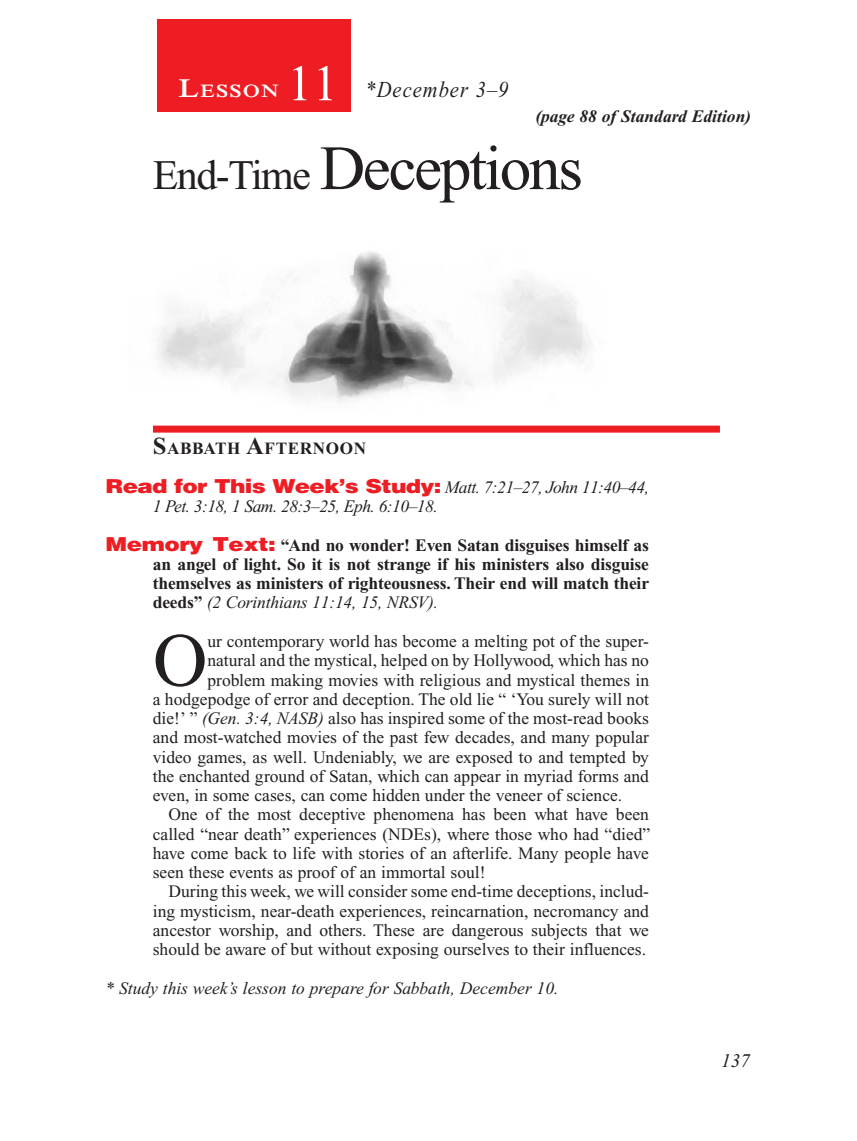
<style>
.page{position:relative;width:857px;height:1141px;background:#fff}
.page>*{position:absolute;margin:0;border:0;box-sizing:border-box;transform-origin:0 0}
.Body_Drop_Cap{font:75.6px "Times New Roman PS Std";color:#231f20}
.Lesson_Head_SA{font:63px "Times New Roman PS Std";color:#231f20}
.Lesson_Number{font:50.75px "Times New Roman PS Std";color:#fff}
.Lesson_Dates{font:italic 22.75px "Times New Roman PS Std";letter-spacing:.05em;color:#231f20;scale:.9 1}
.PageNumbers{font:italic 19.25px "Times New Roman PS Std";color:#231f20}
.Lesson_Start_Head{font:600 18.38px "Times NRMT Std";letter-spacing:.07em;color:#fff;scale:1.1 1}
.Body_Drop_Cap-2{font:17.5px "Times New Roman PS Std";color:#231f20}
.Body{font:17.5px/19.2px "Times New Roman PS Std";color:#231f20;text-align:justify}
.Question{font:700 17.5px/19.2px "Times New Roman PS Std";letter-spacing:-.01em;color:#231f20;text-align:justify}
.Question-2{font:italic 17.5px/19.2px "Times New Roman PS Std";letter-spacing:-.03em;color:#231f20}
.Question-3{font:italic 17.5px "Times New Roman PS Std";color:#231f20}
.Page_from_SE{font:italic 700 17.5px "Times New Roman PS Std";color:#231f20}
.Sabbath_Afternoon_He{font:700 17.15px "Times New Roman PS Std";letter-spacing:.035em;color:#231f20}
.s1{font-size:26.25px}
.s2{font-size:42px}
.s3{font-size:24.5px}
.s4{font-family:"Helvetica LT Std";font-weight:900;font-style:normal;font-size:19.25px;color:#ee1d23}
.s5{font-family:"Helvetica LT Std";font-weight:900;font-size:19.25px;color:#ee1d23}
.s6{font-weight:400;font-style:italic}
.s7{font-style:italic}
</style>
<div class="page">
<div style="left:158px;top:20px;width:193px;height:92px;background:#ee1d23"></div>
<div style="left:153px;top:425px;width:567px;height:7px;background:#ee1d23"></div>
<img style="left:157px;top:251px;width:436px;height:151px">
<p class="Lesson_Number" style="left:287px;top:56px;width:52px">11</p>
<p class="Lesson_Start_Head" style="left:178px;top:80px;width:93px"><span class="s1">L</span>ESSON</p>
<p class="Lesson_Dates" style="left:365px;top:77px;width:160px">*December 3–9</p>
<p class="Page_from_SE" style="left:535px;top:106px;width:217px">(page 88 of Standard Edition)</p>
<p class="Lesson_Head_SA" style="left:153px;top:134px;width:431px"><span class="s2">End-Time</span> Deceptions</p>
<p class="Sabbath_Afternoon_He" style="left:153px;top:439px;width:215px"><span class="s3">S</span>ABBATH <span class="s3">A</span>FTERNOON</p>
<p class="Question-2" style="left:153px;top:477px;width:498px;text-indent:-47px"><span class="s4">Read for This Week’s Study:</span> Matt. 7:21–27, John 11:40–44,<br>1 Pet. 3:18, 1 Sam. 28:3–25, Eph. 6:10–18.</p>
<p class="Question" style="left:153px;top:535px;width:498px;text-indent:-47px"><span class="s5">Memory Text:</span> “And no wonder! Even Satan disguises himself as an angel of light. So it is not strange if his ministers also disguise themselves as ministers of righteousness. Their end will match their deeds” <span class="s6">(2 Corinthians 11:14, 15, NRSV).</span></p>
<p class="Body_Drop_Cap" style="left:153px;top:619px;width:56px">O</p>
<p class="Body_Drop_Cap-2" style="left:207px;top:631px;width:443px">ur contemporary world has become a melting pot of the super-</p>
<p class="Body_Drop_Cap-2" style="left:207px;top:651px;width:443px">natural and the mystical, helped on by Hollywood, which has no</p>
<p class="Body_Drop_Cap-2" style="left:207px;top:670px;width:443px">problem making movies with religious and mystical themes in</p>
<p class="Body_Drop_Cap-2" style="left:153px;top:689px;width:498px">a hodgepodge of error and deception. The old lie “ ‘You surely will not</p>
<p class="Body_Drop_Cap-2" style="left:153px;top:708px;width:498px">die!’ ” <span class="s7">(Gen. 3:4, NASB)</span> also has inspired some of the most-read books</p>
<p class="Body_Drop_Cap-2" style="left:153px;top:728px;width:498px">and most-watched movies of the past few decades, and many popular</p>
<p class="Body_Drop_Cap-2" style="left:153px;top:747px;width:498px">video games, as well. Undeniably, we are exposed to and tempted by</p>
<p class="Body_Drop_Cap-2" style="left:153px;top:766px;width:498px">the enchanted ground of Satan, which can appear in myriad forms and</p>
<p class="Body_Drop_Cap-2" style="left:153px;top:785px;width:471px">even, in some cases, can come hidden under the veneer of science.</p>
<p class="Body" style="left:153px;top:804px;width:499px;text-indent:16px">One of the most deceptive phenomena has been what have been called “near death” experiences (NDEs), where those who had “died” have come back to life with stories of an afterlife. Many people have seen these events as proof of an immortal soul!</p>
<p class="Body" style="left:153px;top:881px;width:498px;text-indent:16px">During this week, we will consider some end-time deceptions, includ&shy;ing mysticism, near-death experiences, reincarnation, necromancy and ancestor worship, and others. These are dangerous subjects that we should be aware of but without exposing ourselves to their influences.</p>
<p class="Question-3" style="left:106px;top:978px;width:454px">* Study this week’s lesson to prepare for Sabbath, December 10.</p>
<p class="PageNumbers" style="left:721px;top:1050px;width:30px">137</p>
</div>
